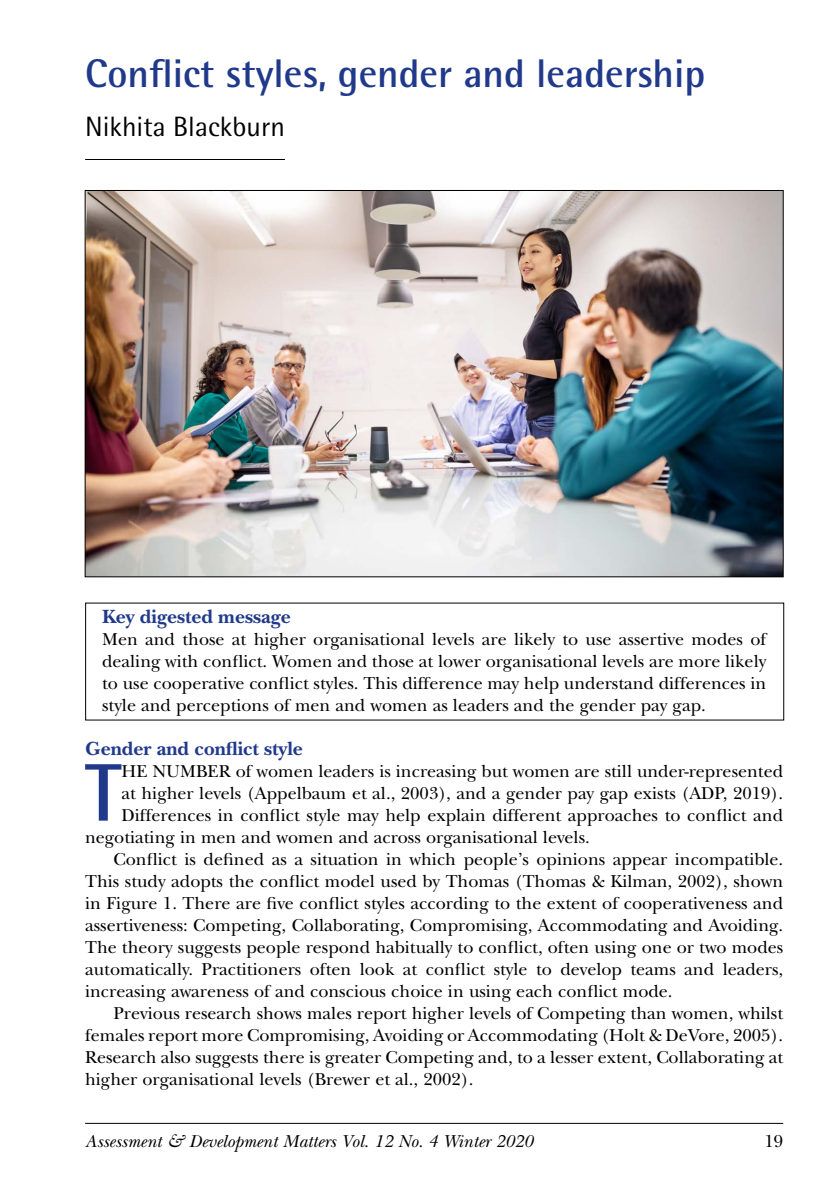
<style>
.page{position:relative;width:840px;height:1191px;background:#fff}
.page>*{position:absolute;margin:0;border:0;box-sizing:border-box;transform-origin:0 0}
.t1{font:700 81.8px "Rotis Semi Sans";color:#20398b}
.t2{font:700 40px "Rotis Semi Sans";color:#20398b}
.t3{font:28px "Rotis Semi Sans";color:#000}
.t4{font:700 20px "New Baskerville Std";color:#20398b}
.t5{font:18px/22px "New Baskerville Std";color:#000;text-align:justify}
.t6{font:italic 18px "New Baskerville Std";color:#000}
</style>
<div class="page">
<hr style="left:85px;top:1122px;width:697px;height:1px;background:#000">
<hr style="left:85px;top:159px;width:200px;height:1px;background:#000">
<img style="left:87px;top:192px;width:694px;height:383px">
<h2 class="t2" style="left:85px;top:49px;width:621px">Conflict styles, gender and leadership</h2>
<h3 class="t3" style="left:85px;top:110px;width:201px">Nikhita Blackburn</h3>
<p class="t4" style="left:102px;top:604px;width:190px">Key digested message</p>
<p class="t5" style="left:102px;top:628px;width:665px">Men and those at higher organisational levels are likely to use assertive modes of dealing with conflict. Women and those at lower organisational levels are more likely to use cooperative conflict styles. This difference may help understand differences in style and perceptions of men and women as leaders and the gender pay gap.</p>
<p class="t4" style="left:85px;top:736px;width:219px">Gender and conflict style</p>
<h1 class="t1" style="left:85px;top:742px;width:38px">T</h1>
<p class="t5" style="left:121px;top:760px;width:662px">HE NUMBER of women leaders is increasing but women are still under-represented</p>
<p class="t5" style="left:121px;top:782px;width:662px">at higher levels (Appelbaum et al., 2003), and a gender pay gap exists (ADP, 2019).</p>
<p class="t5" style="left:121px;top:804px;width:662px">Differences in conflict style may help explain different approaches to conflict and</p>
<p class="t5" style="left:85px;top:826px;width:506px">negotiating in men and women and across organisational levels.</p>
<p class="t5" style="left:113px;top:848px;width:671px">Conflict is defined as a situation in which people’s opinions appear incompatible.</p>
<p class="t5" style="left:85px;top:870px;width:699px">This study adopts the conflict model used by Thomas (Thomas &amp; Kilman, 2002), shown</p>
<p class="t5" style="left:85px;top:892px;width:699px">in Figure 1. There are five conflict styles according to the extent of cooperativeness and</p>
<p class="t5" style="left:85px;top:914px;width:699px">assertiveness: Competing, Collaborating, Compromising, Accommodating and Avoiding.</p>
<p class="t5" style="left:85px;top:936px;width:699px">The theory suggests people respond habitually to conflict, often using one or two modes</p>
<p class="t5" style="left:85px;top:958px;width:699px">automatically. Practitioners often look at conflict style to develop teams and leaders,</p>
<p class="t5" style="left:85px;top:980px;width:588px">increasing awareness of and conscious choice in using each conflict mode.</p>
<p class="t5" style="left:113px;top:1002px;width:670px">Previous research shows males report higher levels of Competing than women, whilst</p>
<p class="t5" style="left:85px;top:1024px;width:699px">females report more Compromising, Avoiding or Accommodating (Holt &amp; DeVore, 2005).</p>
<p class="t5" style="left:85px;top:1046px;width:699px">Research also suggests there is greater Competing and, to a lesser extent, Collaborating at</p>
<p class="t5" style="left:85px;top:1068px;width:390px">higher organisational levels (Brewer et al., 2002).</p>
<p class="t6" style="left:85px;top:1130px;width:449px">Assessment &amp; Development Matters Vol. 12 No. 4 Winter 2020</p>
<p class="t5" style="left:764px;top:1129px;width:20px">19</p>
</div>
